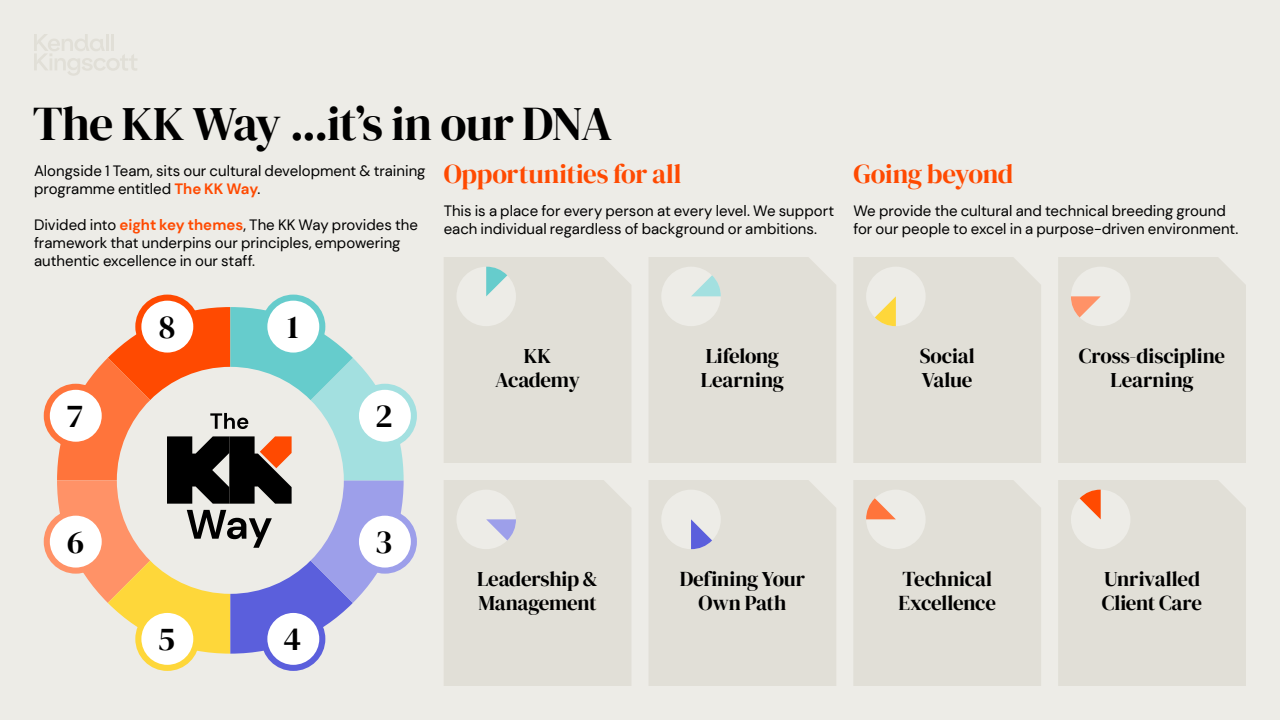
<style>
.page{position:relative;width:1280px;height:720px;background:#edece7}
.page>*{position:absolute;margin:0;border:0;box-sizing:border-box;transform-origin:0 0}
.t1{font:48px "DM Serif Display";letter-spacing:-.02em;color:#000}
.t2{font:33px "DM Serif Display";color:#000}
.t3{font:27px "DM Serif Display";letter-spacing:-.005em;color:#ff4a01}
.t4{font:21px/24px "DM Serif Display";letter-spacing:-.01em;color:#000}
.t5{font:15px/18px "DM Sans";color:#000}
.s1{font-weight:700;color:#ff4a01}
</style>
<div class="page">
<svg style="left:34px;top:34px;width:103px;height:42px"></svg>
<div style="left:1058px;top:480px;width:188px;height:206px;background:#e1dfd7"></div>
<div style="left:1071px;top:490px;width:59px;height:59px;background:#edece7;border-radius:50%"></div>
<svg style="left:1080px;top:490px;width:21px;height:29px"></svg>
<div style="left:853px;top:480px;width:188px;height:206px;background:#e1dfd7"></div>
<div style="left:866px;top:490px;width:60px;height:59px;background:#edece7;border-radius:50%"></div>
<svg style="left:866px;top:498px;width:30px;height:21px"></svg>
<div style="left:1058px;top:257px;width:188px;height:206px;background:#e1dfd7"></div>
<div style="left:1071px;top:267px;width:59px;height:59px;background:#edece7;border-radius:50%"></div>
<svg style="left:1071px;top:296px;width:30px;height:21px"></svg>
<div style="left:853px;top:257px;width:188px;height:206px;background:#e1dfd7"></div>
<div style="left:866px;top:267px;width:60px;height:59px;background:#edece7;border-radius:50%"></div>
<svg style="left:875px;top:296px;width:21px;height:30px"></svg>
<div style="left:649px;top:480px;width:187px;height:206px;background:#e1dfd7"></div>
<div style="left:661px;top:490px;width:60px;height:59px;background:#edece7;border-radius:50%"></div>
<svg style="left:691px;top:519px;width:21px;height:30px"></svg>
<div style="left:444px;top:480px;width:187px;height:206px;background:#e1dfd7"></div>
<div style="left:456px;top:490px;width:60px;height:59px;background:#edece7;border-radius:50%"></div>
<svg style="left:486px;top:519px;width:30px;height:21px"></svg>
<div style="left:649px;top:257px;width:187px;height:206px;background:#e1dfd7"></div>
<div style="left:661px;top:267px;width:60px;height:59px;background:#edece7;border-radius:50%"></div>
<svg style="left:691px;top:275px;width:30px;height:21px"></svg>
<div style="left:444px;top:257px;width:187px;height:206px;background:#e1dfd7"></div>
<div style="left:456px;top:267px;width:60px;height:59px;background:#edece7;border-radius:50%"></div>
<svg style="left:486px;top:267px;width:21px;height:29px"></svg>
<svg style="left:264px;top:298px;width:58px;height:58px"></svg>
<div style="left:261px;top:295px;width:64px;height:64px;border:6px solid #6cc;border-radius:50%"></div>
<svg style="left:264px;top:610px;width:58px;height:58px"></svg>
<div style="left:261px;top:607px;width:64px;height:64px;border:6px solid #5b5fdc;border-radius:50%"></div>
<svg style="left:356px;top:387px;width:58px;height:58px"></svg>
<div style="left:353px;top:384px;width:64px;height:64px;border:6px solid #a3e0e0;border-radius:50%"></div>
<svg style="left:356px;top:513px;width:58px;height:58px"></svg>
<div style="left:353px;top:510px;width:64px;height:64px;border:6px solid #9d9fea;border-radius:50%"></div>
<svg style="left:47px;top:387px;width:58px;height:58px"></svg>
<div style="left:44px;top:384px;width:64px;height:64px;border:6px solid #ff743b;border-radius:50%"></div>
<svg style="left:47px;top:513px;width:58px;height:58px"></svg>
<div style="left:44px;top:510px;width:64px;height:64px;border:6px solid #ff9267;border-radius:50%"></div>
<svg style="left:138px;top:298px;width:58px;height:58px"></svg>
<div style="left:135px;top:295px;width:64px;height:64px;border:6px solid #ff4a01;border-radius:50%"></div>
<svg style="left:138px;top:610px;width:58px;height:58px"></svg>
<div style="left:135px;top:607px;width:64px;height:64px;border:6px solid #fed73a;border-radius:50%"></div>
<svg style="left:57px;top:307px;width:347px;height:347px"></svg>
<h1 class="t1" style="left:33px;top:96px;width:581px">The KK Way ...it’s in our DNA</h1>
<h3 class="t3" style="left:444px;top:159px;width:239px">Opportunities for all</h3>
<p class="t5" style="left:444px;top:201px;width:392px">This is a place for every person at every level. We support each individual regardless of background or ambitions.</p>
<p class="t5" style="left:34px;top:162px;width:393px">Alongside 1 Team, sits our cultural development &amp; training programme entitled <span class="s1">The KK Way</span>.</p>
<p class="t5" style="left:34px;top:216px;width:385px">Divided into <span class="s1">eight key themes</span>, The KK Way provides the framework that underpins our principles, empowering authentic excellence in our staff.</p>
<h2 class="t2" style="left:159px;top:307px;width:18px">8</h2>
<h2 class="t2" style="left:287px;top:307px;width:13px">1</h2>
<h3 class="t3" style="left:853px;top:159px;width:162px">Going beyond</h3>
<p class="t5" style="left:853px;top:201px;width:387px">We provide the cultural and technical breeding ground for our people to excel in a purpose-driven environment.</p>
<h2 class="t2" style="left:67px;top:396px;width:18px">7</h2>
<h2 class="t2" style="left:67px;top:522px;width:19px">6</h2>
<h2 class="t2" style="left:158px;top:620px;width:19px">5</h2>
<h2 class="t2" style="left:284px;top:620px;width:19px">4</h2>
<h2 class="t2" style="left:375px;top:396px;width:19px">2</h2>
<h2 class="t2" style="left:375px;top:522px;width:19px">3</h2>
<h3 class="t4" style="left:701px;top:345px;width:85px">Lifelong<br>Learning</h3>
<h3 class="t4" style="left:1079px;top:345px;width:148px;text-align:center">Cross-discipline<br>Learning</h3>
<h3 class="t4" style="left:495px;top:345px;width:86px;text-align:center">KK<br>Academy</h3>
<h3 class="t4" style="left:920px;top:345px;width:56px">Social<br>Value</h3>
<h3 class="t4" style="left:680px;top:568px;width:127px;text-align:center">Defining Your<br>Own Path</h3>
<h3 class="t4" style="left:1102px;top:568px;width:102px">Unrivalled<br>Client Care</h3>
<h3 class="t4" style="left:477px;top:568px;width:122px">Leadership &amp;<br>Management</h3>
<h3 class="t4" style="left:898px;top:568px;width:99px">Technical<br>Excellence</h3>
</div>
